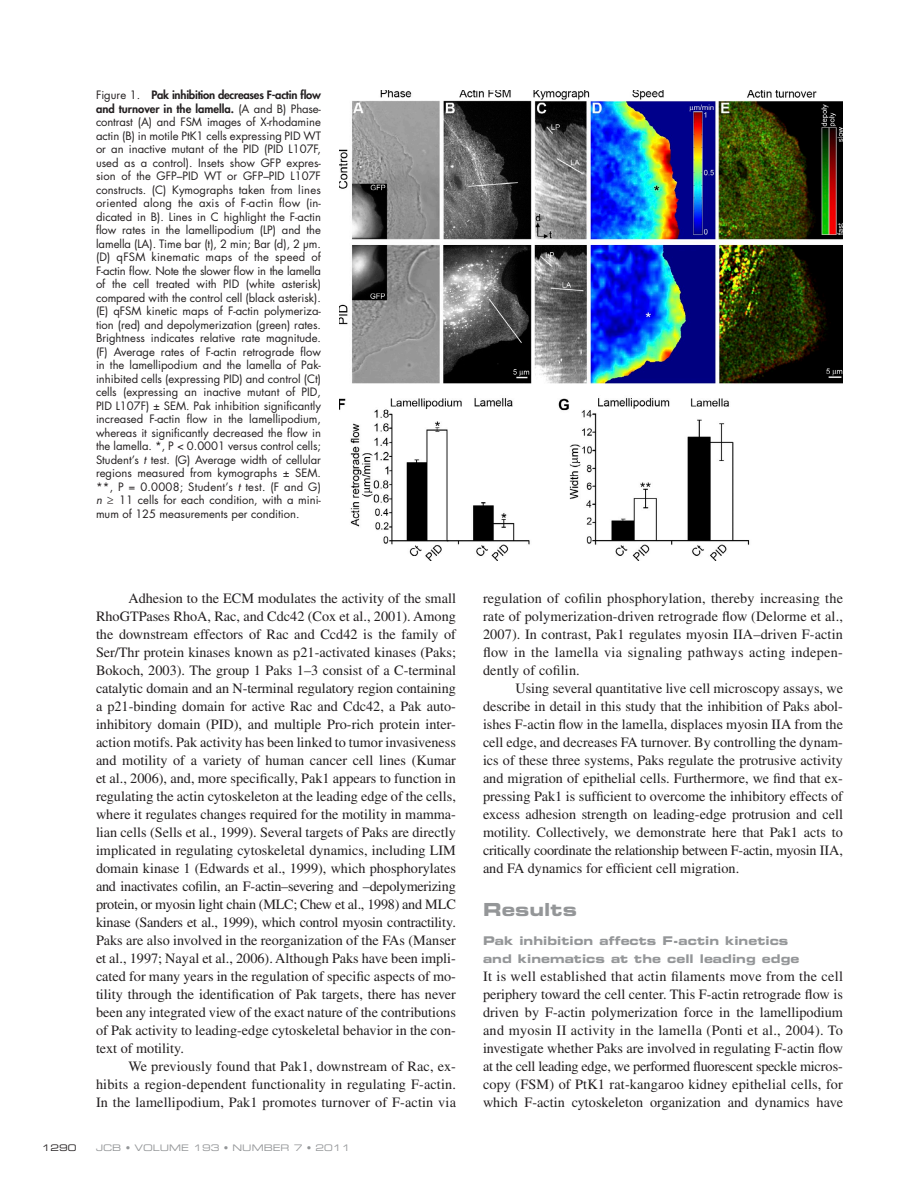
<style>
.page{position:relative;width:918px;height:1188px;background:#fff}
.page>*{position:absolute;margin:0;border:0;box-sizing:border-box;transform-origin:0 0}
.t1{font:18px "Eurostile LT Std Bold Ex 2";letter-spacing:.005em;color:#949698}
.t2{font:14.25px/18px "Times LT Std";color:#231f20;text-align:justify}
.t3{font:12px/18px "Eurostile LT Std Bold Ex 2";letter-spacing:.005em;color:#949698}
.t4{font:11.25px/13.5px "Futura Std";color:#231f20;text-align:justify}
.t5{font:9px "Eurostile LT Std Ex 2";color:#949698}
.t6{font:9px "Eurostile LT Std Ex 2";color:#231f20}
.s1{font-weight:800}
.s2{font-style:italic}
</style>
<div class="page">
<img style="left:339px;top:90px;width:504px;height:470px">
<p class="t4" style="left:96px;top:89px;width:227px">Figure 1. <span class="s1">Pak inhibition decreases F-actin flow and turnover in the lamella.</span> (A and B) Phase&shy;contrast (A) and FSM images of X-rhodamine actin (B) in motile PtK1 cells expressing PID WT or an inactive mutant of the PID (PID L107F, used as a control). Insets show GFP expres&shy;sion of the GFP–PID WT or GFP–PID L107F constructs. (C) Kymographs taken from lines oriented along the axis of F-actin flow (in&shy;dicated in B). Lines in C highlight the F-actin flow rates in the lamellipodium (LP) and the lamella (LA). Time bar (t), 2 min; Bar (d), 2 µm. (D) qFSM kinematic maps of the speed of F-actin flow. Note the slower flow in the lamella of the cell treated with PID (white asterisk) compared with the control cell (black asterisk). (E) qFSM kinetic maps of F-actin polymeriza&shy;tion (red) and depolymerization (green) rates.<br>Brightness indicates relative rate magnitude. (F) Average rates of F-actin retrograde flow in the lamellipodium and the lamella of Pak&shy;inhibited cells (expressing PID) and control (Ct) cells (expressing an inactive mutant of PID, PID L107F) ± SEM. Pak inhibition significantly increased F-actin flow in the lamellipodium, whereas it significantly decreased the flow in the lamella. *, P &lt; 0.0001 versus control cells; Student’s <span class="s2">t</span> test. (G) Average width of cellular regions measured from kymographs ± SEM. **, P = 0.0008; Student’s <span class="s2">t</span> test. (F and G) <span class="s2">n</span> ≥ 11 cells for each condition, with a mini&shy;mum of 125 measurements per condition.</p>
<p class="t2" style="left:96px;top:590px;width:362px;text-indent:32px">Adhesion to the ECM modulates the activity of the small RhoGTPases RhoA, Rac, and Cdc42 (Cox et al., 2001). Among the downstream effectors of Rac and Ccd42 is the family of Ser/Thr protein kinases known as p21-activated kinases (Paks; Bokoch, 2003). The group 1 Paks 1–3 consist of a C-terminal catalytic domain and an N-terminal regulatory region containing a p21-binding domain for active Rac and Cdc42, a Pak auto&shy;inhibitory domain (PID), and multiple Pro-rich protein inter&shy;action motifs. Pak activity has been linked to tumor invasiveness and motility of a variety of human cancer cell lines (Kumar et al., 2006), and, more specifically, Pak1 appears to function in regulating the actin cytoskeleton at the leading edge of the cells, where it regulates changes required for the motility in mamma&shy;lian cells (Sells et al., 1999). Several targets of Paks are directly implicated in regulating cytoskeletal dynamics, including LIM domain kinase 1 (Edwards et al., 1999), which phosphorylates and inactivates cofilin, an F-actin–severing and –depolymerizing protein, or myosin light chain (MLC; Chew et al., 1998) and MLC kinase (Sanders et al., 1999), which control myosin contractility.<br>Paks are also involved in the reorganization of the FAs (Manser et al., 1997; Nayal et al., 2006). Although Paks have been impli&shy;cated for many years in the regulation of specific aspects of mo&shy;ti-lity through the identification of Pak targets, there has never been any integrated view of the exact nature of the contributions of Pak activity to leading-edge cytoskeletal behavior in the con&shy;text of motility.</p>
<p class="t2" style="left:96px;top:1058px;width:362px;text-indent:32px">We previously found that Pak1, downstream of Rac, ex&shy;hibits a region-dependent functionality in regulating F-actin.<br>In the lamellipodium, Pak1 promotes turnover of F-actin via</p>
<p class="t6" style="left:42px;top:1142px;width:36px">1290</p>
<p class="t5" style="left:96px;top:1142px;width:256px">JCB • VOLUME 193 • NUMBER 7 • 2011</p>
<p class="t2" style="left:483px;top:590px;width:362px">regulation of cofilin phosphorylation, thereby increasing the rate of polymerization-driven retrograde flow (Delorme et al., 2007). In contrast, Pak1 regulates myosin IIA–driven F-actin flow in the lamella via signaling pathways acting indepen&shy;dently of cofilin.</p>
<p class="t2" style="left:483px;top:680px;width:362px;text-indent:32px">Using several quantitative live cell microscopy assays, we describe in detail in this study that the inhibition of Paks abol&shy;ishes F-actin flow in the lamella, displaces myosin IIA from the cell edge, and decreases FA turnover. By controlling the dynam&shy;ics of these three systems, Paks regulate the protrusive activity and migration of epithelial cells. Furthermore, we find that ex&shy;pressing Pak1 is sufficient to overcome the inhibitory effects of excess adhesion strength on leading-edge protrusion and cell motility. Collectively, we demonstrate here that Pak1 acts to critically coordinate the relationship between F-actin, myosin IIA, and FA dynamics for efficient cell migration.</p>
<p class="t1" style="left:483px;top:897px;width:95px">Results</p>
<p class="t3" style="left:483px;top:932px;width:318px">Pak inhibition affects F-actin kinetics and kinematics at the cell leading edge</p>
<p class="t2" style="left:483px;top:968px;width:362px">It is well established that actin filaments move from the cell periphery toward the cell center. This F-actin retrograde flow is driven by F-actin polymerization force in the lamellipodium and myosin II activity in the lamella (Ponti et al., 2004). To investigate whether Paks are involved in regulating F-actin flow at the cell leading edge, we performed fluorescent speckle micros&shy;copy (FSM) of PtK1 rat-kangaroo kidney epithelial cells, for which F-actin cytoskeleton organization and dynamics have</p>
</div>
